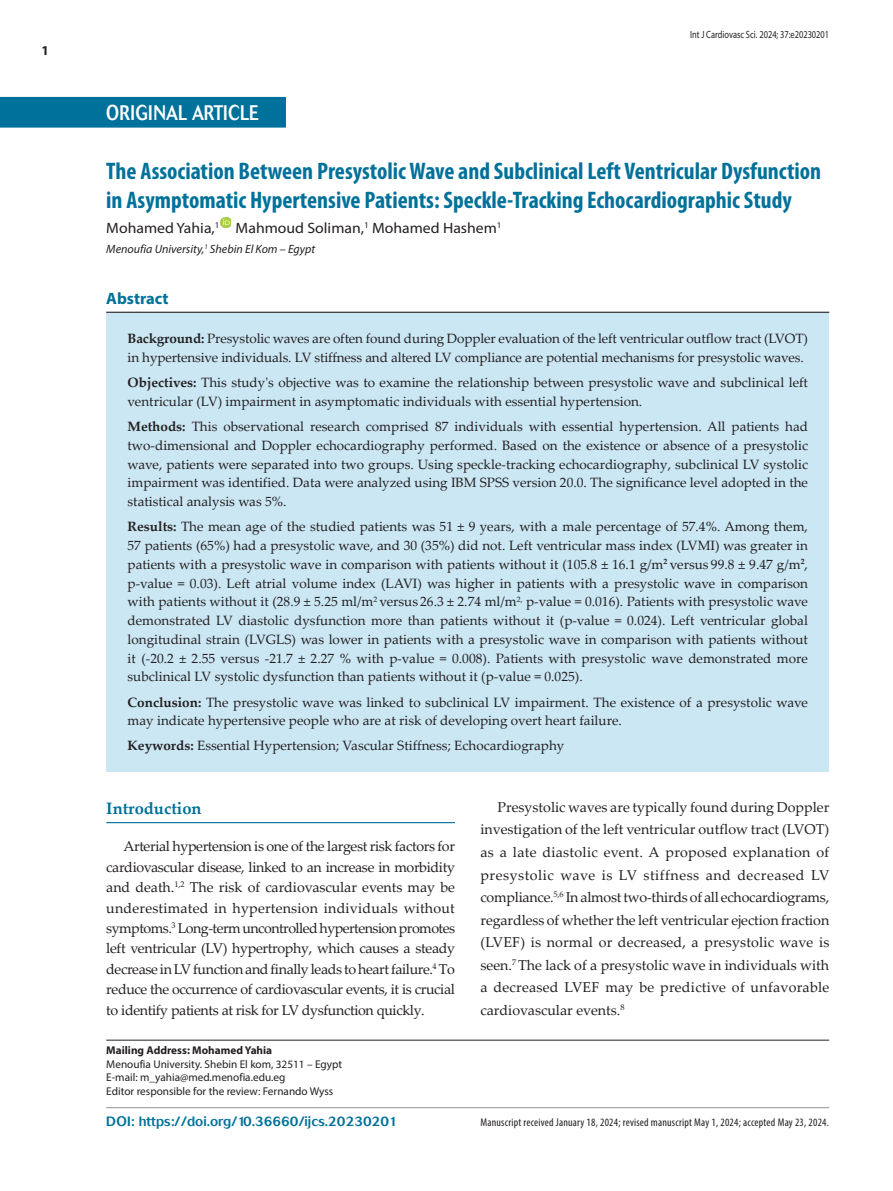
<style>
.page{position:relative;width:893px;height:1191px;background:#fff}
.page>*{position:absolute;margin:0;border:0;box-sizing:border-box;transform-origin:0 0}
._1_-_Titulo{font:700 condensed 24px/28.8px "Myriad Pro";color:#00719a}
.t1{font:500 21px "Cosmos";letter-spacing:.02em;color:#fff;scale:.8 1}
._1_-_Titulo-materia{font:700 16.5px "Palatino Linotype";color:#00719a}
.t2{font:700 16.5px "Myriad Pro";color:#00719a}
._3_-_Autores{font:15px "Myriad Pro";color:#231f20;scale:1.05 1}
._4_-_Texto-Basico{font:14.25px/22.5px "Palatino Linotype";letter-spacing:-.025em;color:#231f20;text-align:justify}
._8_-_Resumo-portugues{font:13.5px/18.8px "Palatino Linotype";color:#231f20}
._6_-_DOI{font:500 13.5px "Cosmos";color:#00719a}
.t3{font:700 13.5px "Myriad Pro";color:#231f20}
._4_-_Instituicao{font:italic 12px "Myriad Pro";color:#231f20}
._5_-_Correspondencia{font:11.25px "Myriad Pro";color:#231f20}
._7_-_Artigo-recebido{font:condensed 11.25px "Myriad Pro";letter-spacing:.02em;color:#231f20}
._5_-_Correspondencia-2{font:700 11.25px "Myriad Pro";color:#231f20}
.t4{font:10.5px "Myriad Pro";color:#231f20;scale:.8 1}
.s1{font-weight:700}
</style>
<div class="page">
<hr style="left:106px;top:822px;width:349px;height:1px;background:#00719a">
<div style="left:0;top:97px;width:286px;height:31px;background:#00719a"></div>
<svg style="left:221px;top:217px;width:10px;height:11px"></svg>
<hr style="left:106px;top:1039px;width:723px;height:1px;background:#231f20">
<hr style="left:106px;top:1107px;width:723px;height:1px;background:#939598">
<div style="left:106px;top:312px;width:723px;height:459px;background:#cbe7f4"></div>
<hr style="left:106px;top:312px;width:723px;height:1px;background:#231f20">
<p class="t3" style="left:41px;top:42px;width:9px">1</p>
<h2 class="t1" style="left:106px;top:100px;width:192px">ORIGINAL ARTICLE</h2>
<p class="t4" style="left:690px;top:28px;width:175px">Int J Cardiovasc Sci. 2024; 37:e20230201</p>
<p class="_1_-_Titulo" style="left:106px;top:157px;width:716px">The Association Between Presystolic Wave and Subclinical Left Ventricular Dysfunction in Asymptomatic Hypertensive Patients: Speckle-Tracking Echocardiographic Study</p>
<p class="_3_-_Autores" style="left:106px;top:218px;width:378px">Mohamed Yahia,<sup>1</sup> Mahmoud Soliman,<sup>1</sup> Mohamed Hashem<sup>1</sup></p>
<p class="_4_-_Instituicao" style="left:106px;top:242px;width:210px">Menoufia University,<sup>1</sup> Shebin El Kom – Egypt</p>
<p class="t2" style="left:106px;top:287px;width:64px">Abstract</p>
<p class="_8_-_Resumo-portugues" style="left:128px;top:329px;width:682px"><span class="s1">Background:</span> Presystolic waves are often found during Doppler evaluation of the left ventricular outflow tract (LVOT) in hypertensive individuals. LV stiffness and altered LV compliance are potential mechanisms for presystolic waves.</p>
<p class="_8_-_Resumo-portugues" style="left:128px;top:373px;width:682px"><span class="s1">Objectives:</span> This study's objective was to examine the relationship between presystolic wave and subclinical left ventricular (LV) impairment in asymptomatic individuals with essential hypertension.</p>
<p class="_8_-_Resumo-portugues" style="left:128px;top:417px;width:682px;text-align:justify"><span class="s1">Methods:</span> This observational research comprised 87 individuals with essential hypertension. All patients had two-dimensional and Doppler echocardiography performed. Based on the existence or absence of a presystolic wave, patients were separated into two groups. Using speckle-tracking echocardiography, subclinical LV systolic impairment was identified. Data were analyzed using IBM SPSS version 20.0. The significance level adopted in the statistical analysis was 5%.</p>
<p class="_8_-_Resumo-portugues" style="left:128px;top:517px;width:682px;text-align:justify"><span class="s1">Results:</span> The mean age of the studied patients was 51 ± 9 years, with a male percentage of 57.4%. Among them, 57 patients (65%) had a presystolic wave, and 30 (35%) did not. Left ventricular mass index (LVMI) was greater in patients with a presystolic wave in comparison with patients without it (105.8 ± 16.1 g/m<sup>2</sup> versus 99.8 ± 9.47 g/m<sup>2</sup>, p-value = 0.03). Left atrial volume index (LAVI) was higher in patients with a presystolic wave in comparison with patients without it (28.9 ± 5.25 ml/m<sup>2</sup> versus 26.3 ± 2.74 ml/m<sup>2,</sup> p-value = 0.016). Patients with presystolic wave demonstrated LV diastolic dysfunction more than patients without it (p-value = 0.024). Left ventricular global longitudinal strain (LVGLS) was lower in patients with a presystolic wave in comparison with patients without it (-20.2 ± 2.55 versus -21.7 ± 2.27 % with p-value = 0.008). Patients with presystolic wave demonstrated more subclinical LV systolic dysfunction than patients without it (p‑value = 0.025).</p>
<p class="_8_-_Resumo-portugues" style="left:128px;top:692px;width:682px"><span class="s1">Conclusion:</span> The presystolic wave was linked to subclinical LV impairment. The existence of a presystolic wave may indicate hypertensive people who are at risk of developing overt heart failure.</p>
<p class="_8_-_Resumo-portugues" style="left:128px;top:736px;width:438px"><span class="s1">Keywords:</span> Essential Hypertension; Vascular Stiffness; Echocardiography</p>
<p class="_1_-_Titulo-materia" style="left:106px;top:796px;width:97px">Introduction</p>
<p class="_4_-_Texto-Basico" style="left:106px;top:835px;width:350px;line-height:20.4px;text-indent:17px">Arterial hypertension is one of the largest risk factors for cardiovascular disease, linked to an increase in morbidity and death.<sup>1,2</sup> The risk of cardiovascular events may be underestimated in hypertension individuals without symptoms.<sup>3</sup> Long-term uncontrolled hypertension promotes left ventricular (LV) hypertrophy, which causes a steady decrease in LV function and finally leads to heart failure.<sup>4</sup> To reduce the occurrence of cardiovascular events, it is crucial to identify patients at risk for LV dysfunction quickly.</p>
<p class="_5_-_Correspondencia-2" style="left:106px;top:1043px;width:167px">Mailing Address: Mohamed Yahia</p>
<p class="_5_-_Correspondencia" style="left:106px;top:1056px;width:237px">Menoufia University. Shebin El kom, 32511 – Egypt</p>
<p class="_5_-_Correspondencia" style="left:106px;top:1070px;width:181px">E-mail: m_yahia@med.menofia.edu.eg</p>
<p class="_5_-_Correspondencia" style="left:106px;top:1083px;width:229px">Editor responsible for the review: Fernando Wyss</p>
<p class="_6_-_DOI" style="left:106px;top:1113px;width:293px">DOI: https://doi.org/10.36660/ijcs.20230201</p>
<p class="_4_-_Texto-Basico" style="left:480px;top:795px;width:350px;text-indent:17px">Presystolic waves are typically found during Doppler investigation of the left ventricular outflow tract (LVOT) as a late diastolic event. A proposed explanation of presystolic wave is LV stiffness and decreased LV compliance.<sup>5,6</sup> In almost two-thirds of all echocardiograms, regardless of whether the left ventricular ejection fraction (LVEF) is normal or decreased, a presystolic wave is seen.<sup>7</sup> The lack of a presystolic wave in individuals with a decreased LVEF may be predictive of unfavorable cardiovascular events.<sup>8</sup></p>
<p class="_7_-_Artigo-recebido" style="left:480px;top:1115px;width:350px">Manuscript received January 18, 2024; revised manuscript May 1, 2024; accepted May 23, 2024.</p>
</div>
